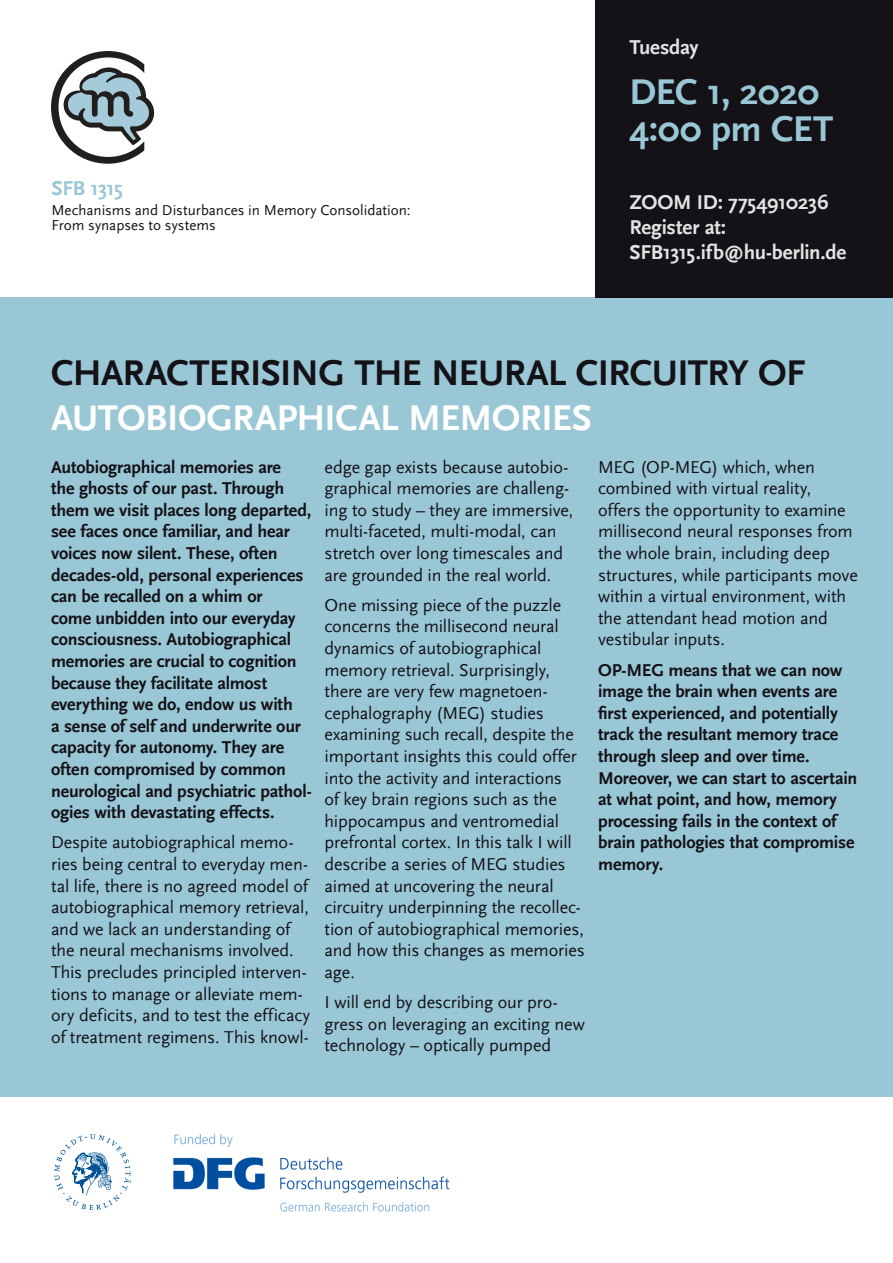
<style>
.page{position:relative;width:893px;height:1263px;background:#fff}
.page>*{position:absolute;margin:0;border:0;box-sizing:border-box;transform-origin:0 0}
.t1{font:700 37.5px "HU Scala Sans";letter-spacing:-.02em;color:#141117}
.t2{font:700 37.5px "HU Scala Sans";letter-spacing:-.015em;color:#fff}
.t3{font:700 37.5px/37.5px "HU Scala Sans";letter-spacing:-.005em;color:#99c7d5}
.t4{font:700 21px/25.2px "HU Scala Sans";letter-spacing:-.01em;color:#e2e4e4}
.t5{font:700 21px "HU Scala Sans";letter-spacing:-.025em;color:#99c7d5}
.t6{font:18px/21.6px "HU Scala Sans";letter-spacing:-.01em;color:#141117}
.t7{font:700 18px/21.6px "HU Scala Sans";letter-spacing:-.01em;color:#141117}
.t8{font:15px/15px "HU Scala Sans";color:#141117}
</style>
<div class="page">
<img style="left:173px;top:1133px;width:277px;height:79px">
<svg style="left:54px;top:1134px;width:77px;height:76px"></svg>
<svg style="left:51px;top:51px;width:103px;height:113px"></svg>
<div style="left:0;top:298px;width:893px;height:799px;background:#99c7d5"></div>
<div style="left:595px;top:0;width:298px;height:298px;background:#141117"></div>
<p class="t5" style="left:51px;top:176px;width:73px">SFB 1315</p>
<p class="t8" style="left:51px;top:202px;width:361px">Mechanisms and Disturbances in Memory Consolidation:<br>From synapses to systems</p>
<p class="t4" style="left:629px;top:35px;width:71px">Tuesday</p>
<h1 class="t3" style="left:629px;top:74px;width:205px">DEC 1, 2020<br>4:00 pm CET</h1>
<p class="t4" style="left:629px;top:190px;width:219px">ZOOM ID: 7754910236<br>Register at:<br>SFB1315.ifb@hu-berlin.de</p>
<h1 class="t1" style="left:51px;top:351px;width:756px">CHARACTERISING THE NEURAL CIRCUITRY OF</h1>
<h1 class="t2" style="left:51px;top:396px;width:542px">AUTOBIOGRAPHICAL MEMORIES</h1>
<p class="t7" style="left:51px;top:456px;width:262px">Autobiographical memories are<br>the ghosts of our past. Through them we visit places long departed, see faces once familiar, and hear voices now silent. These, often decades-old, personal experiences can be recalled on a whim or<br>come unbidden into our everyday consciousness. Autobiographical memories are crucial to cognition because they facilitate almost everything we do, endow us with<br>a sense of self and underwrite our capacity for autonomy. They are often compromised by common neurological and psychiatric pathol&shy;ogies with devastating effects.</p>
<p class="t6" style="left:51px;top:832px;width:261px">Despite autobiographical memo&shy;ries being central to everyday men&shy;tal life, there is no agreed model of autobiographical memory retrieval, and we lack an understanding of the neural mechanisms involved.<br>This precludes principled interven&shy;tions to manage or alleviate mem&shy;ory deficits, and to test the efficacy of treatment regimens. This knowl-</p>
<p class="t6" style="left:598px;top:456px;width:261px">MEG (OP-MEG) which, when combined with virtual reality, offers the opportunity to examine millisecond neural responses from the whole brain, including deep structures, while participants move within a virtual environment, with the attendant head motion and vestibular inputs.</p>
<p class="t7" style="left:598px;top:659px;width:261px">OP-MEG means that we can now image the brain when events are first experienced, and potentially track the resultant memory trace through sleep and over time.<br>Moreover, we can start to ascertain at what point, and how, memory processing fails in the context of brain pathologies that compromise memory.</p>
<p class="t6" style="left:325px;top:456px;width:250px">edge gap exists because autobio&shy;graphical memories are challeng&shy;ing to study – they are immersive, multi-faceted, multi-modal, can stretch over long timescales and are grounded in the real world.</p>
<p class="t6" style="left:325px;top:594px;width:262px">One missing piece of the puzzle concerns the millisecond neural dynamics of autobiographical memory retrieval. Surprisingly, there are very few magnetoen&shy;cephalography (MEG) studies examining such recall, despite the important insights this could offer into the activity and interactions<br>of key brain regions such as the hippocampus and ventromedial prefrontal cortex. In this talk I will describe a series of MEG studies aimed at uncovering the neural circuitry underpinning the recollec&shy;tion of autobiographical memories, and how this changes as memories age.</p>
<p class="t6" style="left:325px;top:992px;width:262px">I will end by describing our pro&shy;gress on leveraging an exciting new technology – optically pumped</p>
</div>
